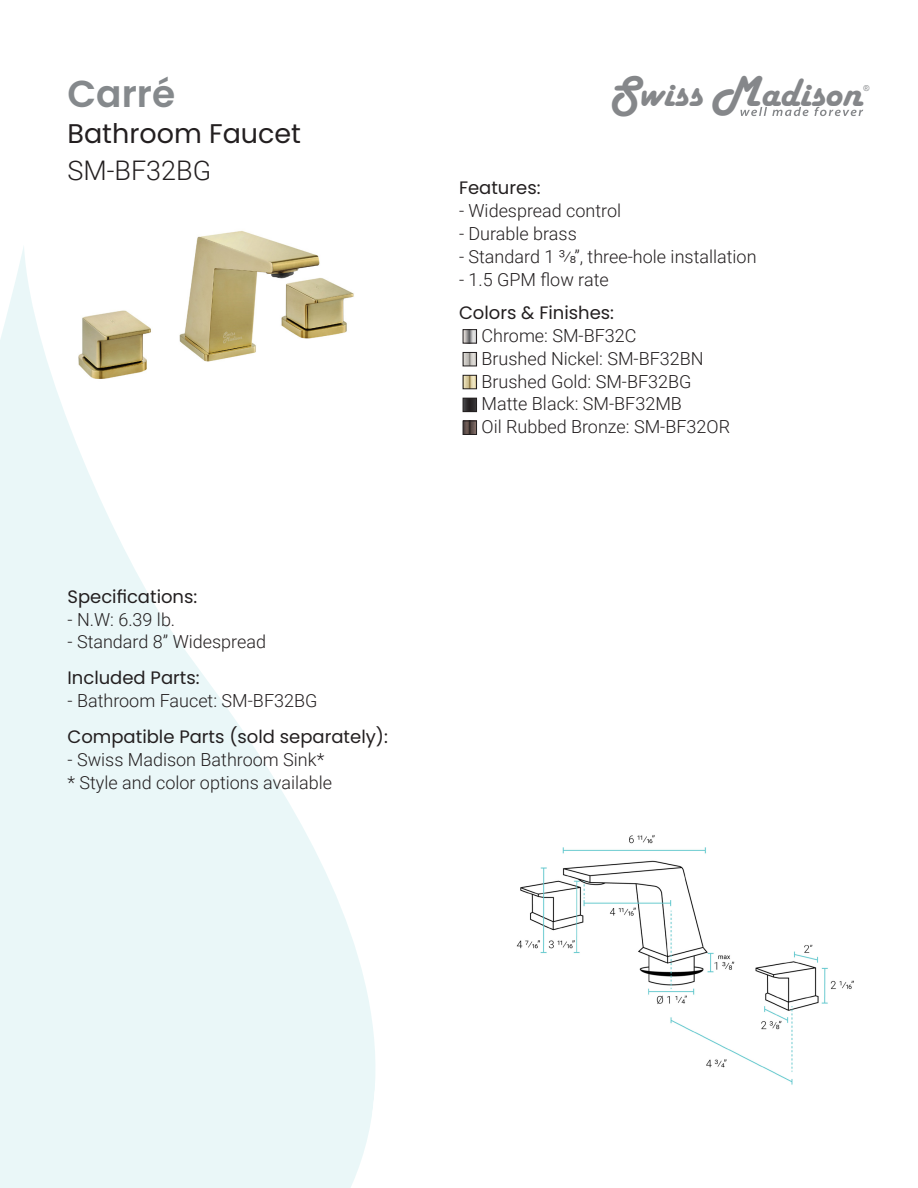
<style>
.page{position:relative;width:918px;height:1188px;background:#fff}
.page>*{position:absolute;margin:0;border:0;box-sizing:border-box;transform-origin:0 0}
.t1{font:41.1px "Harlow Solid";color:#85878a}
.t2{font:600 37.5px "Poppins";color:#85898c}
.t3{font:27px "Poppins";color:#231f20}
.t4{font:300 27px "Roboto";color:#231f20}
.t5{font:300 18px "Roboto";color:#231f20}
.t6{font:18px "Poppins";color:#231f20}
.t7{font:8.1px "Arial";color:#85878a}
.s1{font-size:45px}
</style>
<div class="page">
<img style="left:196px;top:231px;width:86px;height:13px">
<svg style="left:0;top:244px;width:375px;height:944px;fill:#eaf7f8"></svg>
<svg style="left:740px;top:107px;width:123px;height:9px"></svg>
<img style="left:516px;top:835px;width:338px;height:250px">
<img style="left:465px;top:331px;width:10px;height:10px">
<div style="left:463px;top:329px;width:14px;height:14px;border:1px solid #231f20"></div>
<img style="left:465px;top:354px;width:10px;height:10px">
<div style="left:463px;top:352px;width:14px;height:14px;border:1px solid #231f20"></div>
<img style="left:465px;top:377px;width:10px;height:10px">
<div style="left:463px;top:375px;width:14px;height:14px;border:1px solid #231f20"></div>
<img style="left:465px;top:400px;width:10px;height:10px">
<div style="left:463px;top:398px;width:14px;height:14px;border:1px solid #231f20"></div>
<img style="left:465px;top:423px;width:10px;height:10px">
<div style="left:463px;top:421px;width:14px;height:14px;border:1px solid #231f20"></div>
<p class="t2" style="left:68px;top:72px;width:109px">Carré</p>
<p class="t3" style="left:68px;top:118px;width:235px">Bathroom Faucet</p>
<p class="t4" style="left:68px;top:152px;width:145px">SM-BF32BG</p>
<p class="t6" style="left:68px;top:586px;width:131px">Specifications:</p>
<p class="t5" style="left:68px;top:607px;width:109px">- N.W: 6.39 lb.</p>
<p class="t5" style="left:68px;top:629px;width:200px">- Standard 8” Widespread</p>
<p class="t6" style="left:68px;top:667px;width:134px">Included Parts:</p>
<p class="t5" style="left:68px;top:688px;width:251px">- Bathroom Faucet: SM-BF32BG</p>
<p class="t6" style="left:68px;top:727px;width:322px">Compatible Parts (sold separately):</p>
<p class="t5" style="left:68px;top:747px;width:258px">- Swiss Madison Bathroom Sink*</p>
<p class="t5" style="left:68px;top:770px;width:266px">* Style and color options available</p>
<p class="t1" style="left:609px;top:70px;width:254px"><span class="s1">S</span>wiss <span class="s1">M</span>adison</p>
<p class="t7" style="left:863px;top:83px;width:8px">®</p>
<p class="t6" style="left:459px;top:178px;width:83px">Features:</p>
<p class="t5" style="left:459px;top:198px;width:164px">- Widespread control</p>
<p class="t5" style="left:459px;top:221px;width:119px">- Durable brass</p>
<p class="t5" style="left:459px;top:244px;width:299px">- Standard 1 3/8”, three-hole installation</p>
<p class="t5" style="left:459px;top:267px;width:151px">- 1.5 GPM flow rate</p>
<p class="t6" style="left:459px;top:303px;width:157px">Colors &amp; Finishes:</p>
<p class="t5" style="left:482px;top:323px;width:157px">Chrome: SM-BF32C</p>
<p class="t5" style="left:482px;top:346px;width:224px">Brushed Nickel: SM-BF32BN</p>
<p class="t5" style="left:482px;top:369px;width:212px">Brushed Gold: SM-BF32BG</p>
<p class="t5" style="left:482px;top:391px;width:202px">Matte Black: SM-BF32MB</p>
<p class="t5" style="left:482px;top:414px;width:250px">Oil Rubbed Bronze: SM-BF32OR</p>
</div>
